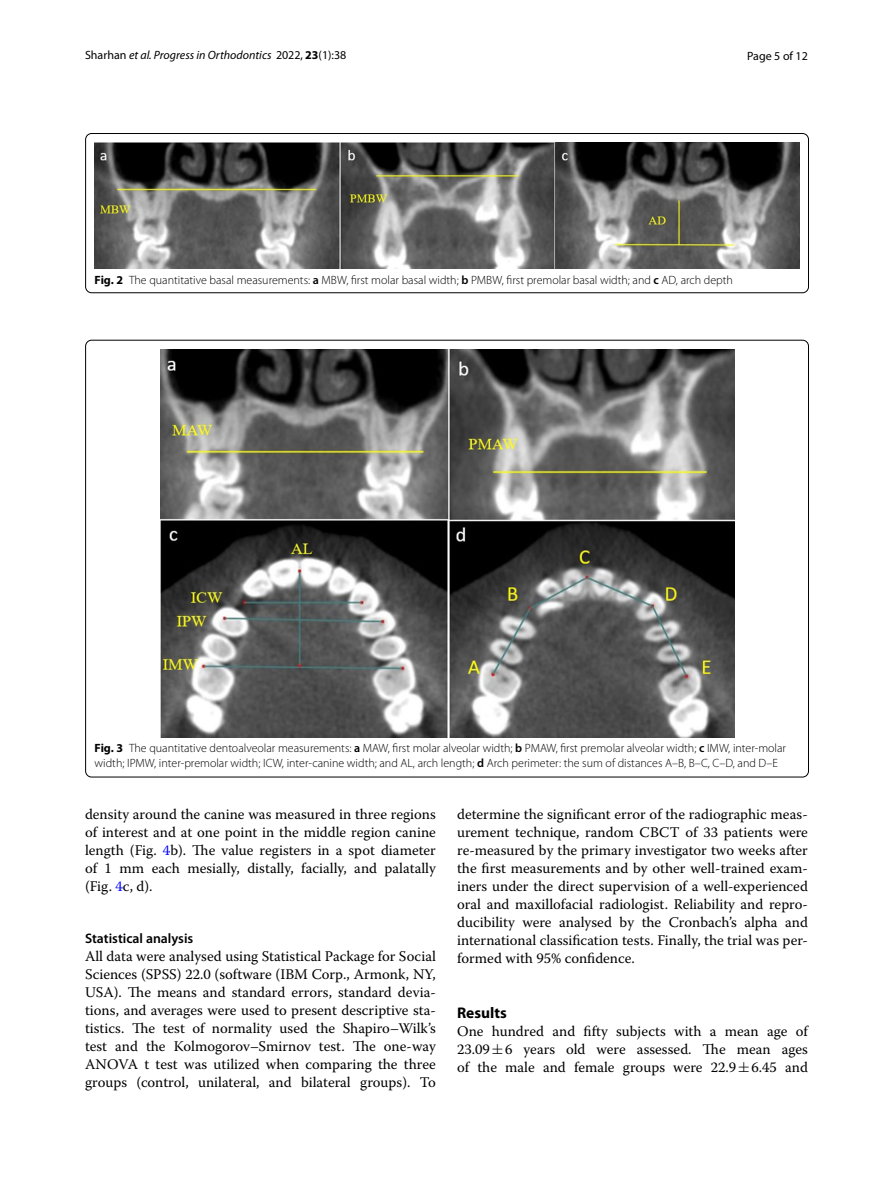
<style>
.page{position:relative;width:893px;height:1187px;background:#fff}
.page>*{position:absolute;margin:0;border:0;box-sizing:border-box;transform-origin:0 0}
.t1{font:700 15.45px "Myriad Pro";color:#000}
.t2{font:14.7px/18px "Warnock Pro";color:#000;text-align:justify}
.t3{font:600 13.8px "Myriad Pro";color:#000}
.t4{font:300 12px/15px "Myriad Pro";color:#000}
.t5{font:italic 12px "Myriad Pro";color:#000}
.t6{font:12px "Myriad Pro";color:#000}
.s1{font-style:normal}
.s2{font-weight:700;font-style:normal}
.s3{font-weight:700}
.s4{font-weight:600}
.s5{color:#00f}
.s6{font-family:"MTSY"}
</style>
<div class="page">
<img style="left:94px;top:142px;width:706px;height:126px">
<div style="left:85px;top:133px;width:724px;height:160px;border:1px solid #000;border-radius:6px"></div>
<img style="left:160px;top:349px;width:574px;height:388px">
<p class="t5" style="left:85px;top:48px;width:263px"><span class="s1">Sharhan</span> et al. Progress in Orthodontics <span class="s1">2022,</span> <span class="s2">23</span><span class="s1">(1):38</span></p>
<p class="t6" style="left:747px;top:48px;width:62px">Page 5 of 12</p>
<p class="t4" style="left:95px;top:272px;width:640px"><span class="s3">Fig. 2</span> The quantitative basal measurements: <span class="s4">a</span> MBW, first molar basal width; <span class="s4">b</span> PMBW, first premolar basal width; and <span class="s4">c</span> AD, arch depth</p>
<p class="t4" style="left:95px;top:741px;width:693px"><span class="s3">Fig. 3</span> The quantitative dentoalveolar measurements: <span class="s4">a</span> MAW, first molar alveolar width; <span class="s4">b</span> PMAW, first premolar alveolar width; <span class="s4">c</span> IMW, inter-molar width; IPMW, inter-premolar width; ICW, inter-canine width; and AL, arch length; <span class="s4">d</span> Arch perimeter: the sum of distances A–B, B–C, C–D, and D–E</p>
<p class="t2" style="left:85px;top:804px;width:352px">density around the canine was measured in three regions of interest and at one point in the middle region canine length (Fig. <span class="s5">4</span>b). The value registers in a spot diameter of 1 mm each mesially, distally, facially, and palatally (Fig. <span class="s5">4</span>c, d).</p>
<p class="t3" style="left:85px;top:929px;width:110px">Statistical analysis</p>
<p class="t2" style="left:85px;top:946px;width:352px">All data were analysed using Statistical Package for Social Sciences (SPSS) 22.0 (software (IBM Corp., Armonk, NY, USA). The means and standard errors, standard devia&shy;tions, and averages were used to present descriptive sta&shy;tistics. The test of normality used the Shapiro–Wilk’s test and the Kolmogorov–Smirnov test. The one-way ANOVA t test was utilized when comparing the three groups (control, unilateral, and bilateral groups). To</p>
<p class="t2" style="left:457px;top:804px;width:352px">determine the significant error of the radiographic meas&shy;urement technique, random CBCT of 33 patients were re-measured by the primary investigator two weeks after the first measurements and by other well-trained exam&shy;iners under the direct supervision of a well-experienced oral and maxillofacial radiologist. Reliability and repro&shy;ducibility were analysed by the Cronbach’s alpha and international classification tests. Finally, the trial was per&shy;formed with 95% confidence.</p>
<p class="t1" style="left:457px;top:1002px;width:51px">Results</p>
<p class="t2" style="left:457px;top:1021px;width:352px">One hundred and fifty subjects with a mean age of 23.09<span class="s6">±</span>6 years old were assessed. The mean ages of the male and female groups were 22.9<span class="s6">±</span>6.45 and</p>
</div>
